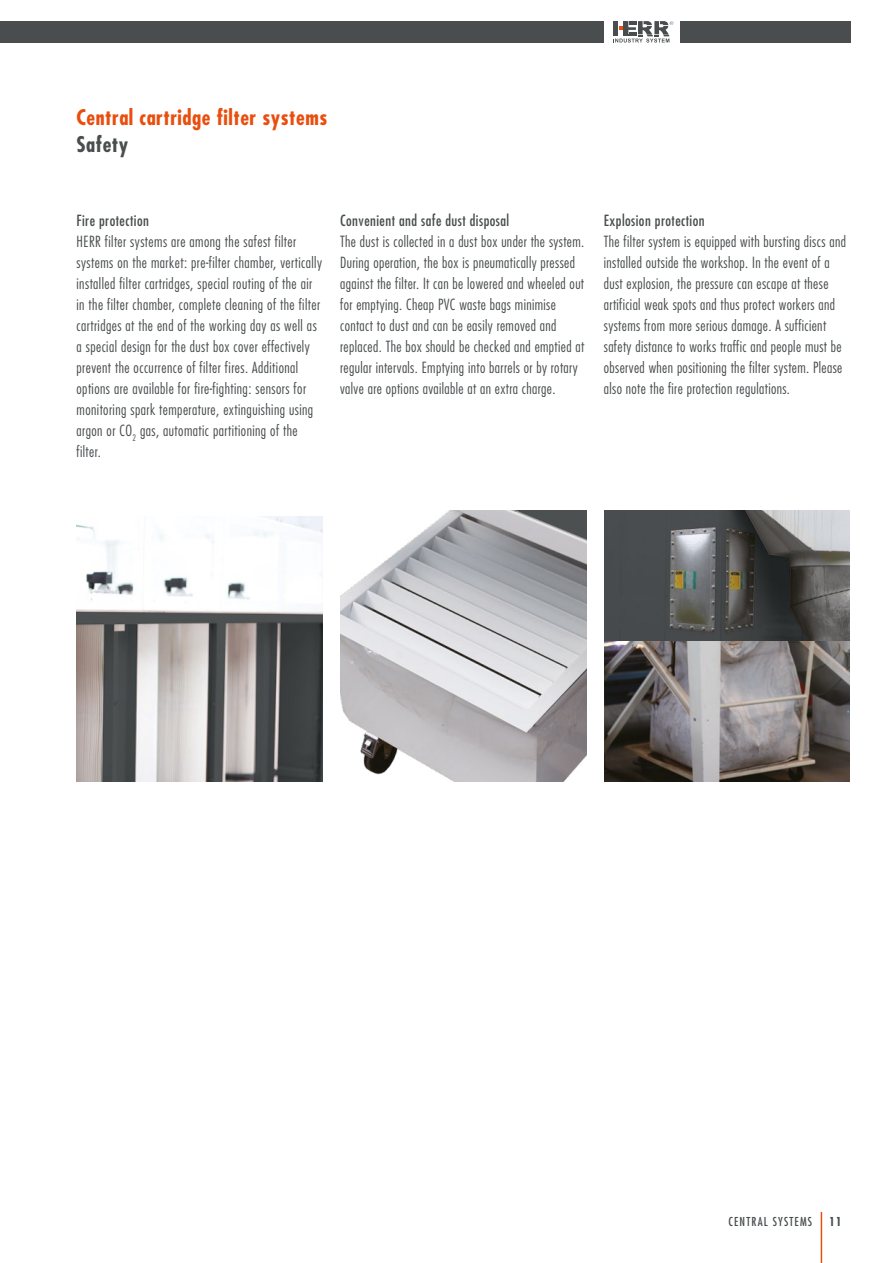
<style>
.page{position:relative;width:893px;height:1263px;background:#fff}
.page>*{position:absolute;margin:0;border:0;box-sizing:border-box;transform-origin:0 0}
.t1{font:700 condensed 21px "Futura";letter-spacing:.025em;color:#e94e0f}
.t2{font:700 condensed 21px "Futura";letter-spacing:.025em;color:#494d4e}
.t3{font:300 condensed 15px/21px "Futura";letter-spacing:.025em;color:#494d4e}
.t4{font:condensed 15px "Futura";letter-spacing:.03em;color:#494d4e}
.t5{font:condensed 12px "Futura";letter-spacing:.1em;color:#494d4e}
.t6{font:700 condensed 12px "Futura";color:#494d4e}
</style>
<div class="page">
<div style="left:0;top:21px;width:604px;height:22px;background:#494d4e"></div>
<svg style="left:613px;top:21px;width:60px;height:22px"></svg>
<div style="left:680px;top:21px;width:170px;height:22px;background:#494d4e"></div>
<hr style="left:821px;top:1212px;width:1px;height:51px;background:#e94e0f">
<img style="left:77px;top:516px;width:246px;height:265px">
<svg style="left:340px;top:510px;width:246px;height:271px;background:#bebdc1"></svg>
<img style="left:604px;top:510px;width:246px;height:271px">
<h1 class="t1" style="left:77px;top:103px;width:252px">Central cartridge filter systems</h1>
<h1 class="t2" style="left:77px;top:130px;width:53px">Safety</h1>
<p class="t4" style="left:77px;top:211px;width:74px">Fire protection</p>
<p class="t3" style="left:77px;top:230px;width:247px">HERR filter systems are among the safest filter systems on the market: pre-filter chamber, vertically installed filter cartridges, special routing of the air in the filter chamber, complete cleaning of the filter cartridges at the end of the working day as well as a special design for the dust box cover effectively prevent the occurrence of filter fires. Additional options are available for fire-fighting: sensors for monitoring spark temperature, extinguishing using argon or CO<sub>2</sub> gas, automatic partitioning of the filter.</p>
<p class="t4" style="left:340px;top:211px;width:171px">Convenient and safe dust disposal</p>
<p class="t3" style="left:340px;top:230px;width:246px">The dust is collected in a dust box under the system.<br>During operation, the box is pneumatically pressed against the filter. It can be lowered and wheeled out for emptying. Cheap PVC waste bags minimise contact to dust and can be easily removed and replaced. The box should be checked and emptied at regular intervals. Emptying into barrels or by rotary valve are options available at an extra charge.</p>
<p class="t4" style="left:604px;top:211px;width:102px">Explosion protection</p>
<p class="t3" style="left:604px;top:230px;width:244px">The filter system is equipped with bursting discs and installed outside the workshop. In the event of a dust explosion, the pressure can escape at these artificial weak spots and thus protect workers and systems from more serious damage. A sufficient safety distance to works traffic and people must be observed when positioning the filter system. Please also note the fire protection regulations.</p>
<p class="t5" style="left:729px;top:1214px;width:85px">CENTRAL SYSTEMS</p>
<p class="t6" style="left:829px;top:1213px;width:14px">11</p>
</div>
